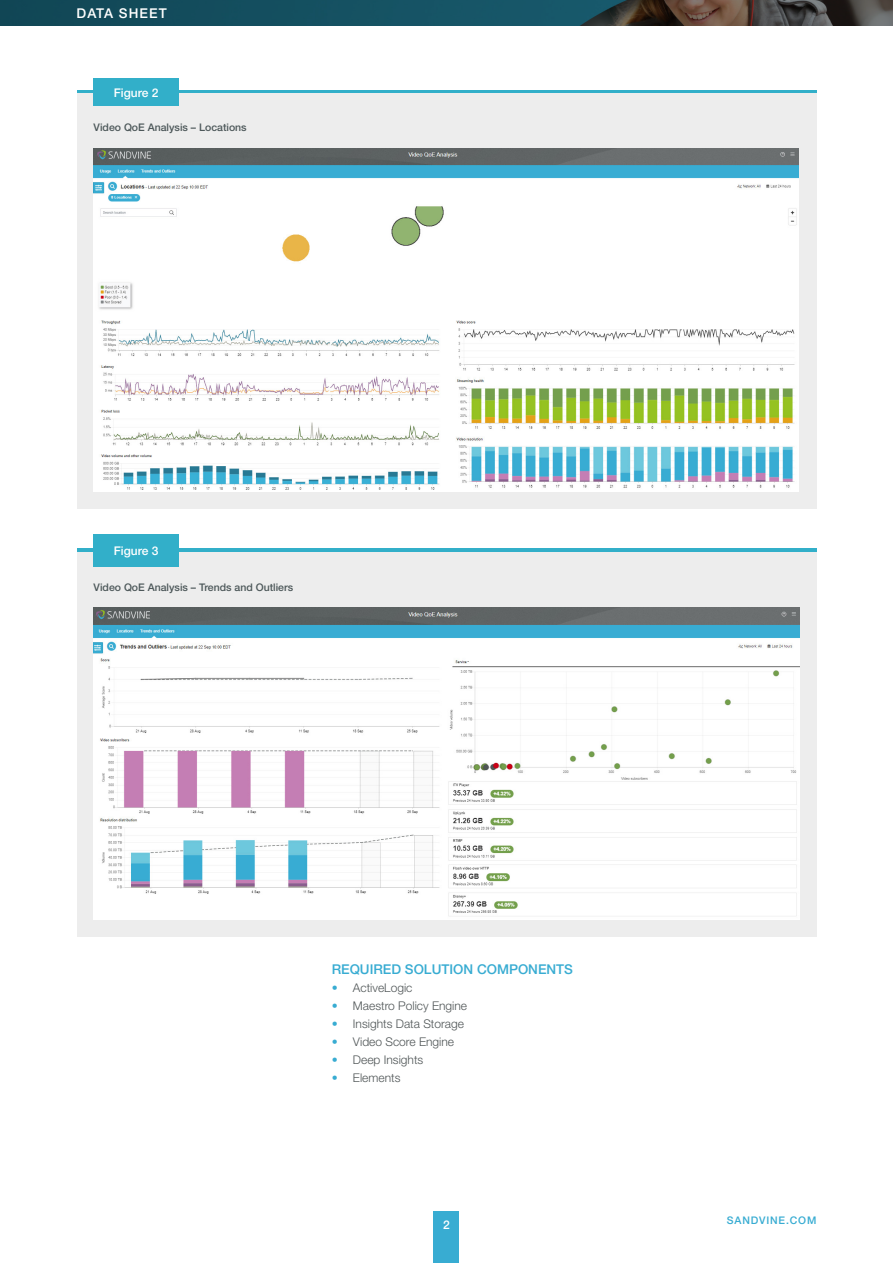
<style>
.page{position:relative;width:893px;height:1263px;background:#fff}
.page>*{position:absolute;margin:0;border:0;box-sizing:border-box;transform-origin:0 0}
.t1{font:500 13.5px "Helvetica Neue LT Pro";color:#38acd2}
.t2{font:500 13.5px "Helvetica Neue LT Pro";letter-spacing:.08em;color:#fff}
.t3{font:300 12px "Helvetica Neue LT Pro";color:#505657}
.t4{font:500 12px "Helvetica Neue LT Pro";color:#fff}
.t5{font:500 10.5px "Helvetica Neue LT Pro";color:#4c5759}
.t6{font:500 10.5px "Helvetica Neue LT Pro";letter-spacing:.08em;color:#38acd2}
.s1{color:#38acd2}
</style>
<div class="page">
<div style="left:434px;top:1212px;width:25px;height:51px;background:#38acd2"></div>
<svg style="left:0;top:0;width:893px;height:26px;background:#264a53"></svg>
<hr style="left:77px;top:91px;width:739px;height:3px;background:#32afc9">
<div style="left:77px;top:94px;width:739px;height:415px;background:#ededed"></div>
<div style="left:94px;top:79px;width:85px;height:27px;background:#32afc9"></div>
<img style="left:94px;top:149px;width:704px;height:343px">
<hr style="left:77px;top:549px;width:739px;height:3px;background:#32afc9">
<div style="left:77px;top:552px;width:739px;height:385px;background:#ededed"></div>
<div style="left:94px;top:534px;width:85px;height:33px;background:#32afc9"></div>
<img style="left:94px;top:608px;width:705px;height:311px">
<p class="t2" style="left:77px;top:5px;width:92px">DATA SHEET</p>
<p class="t4" style="left:114px;top:85px;width:46px">Figure 2</p>
<p class="t5" style="left:94px;top:121px;width:155px">Video QoE Analysis – Locations</p>
<p class="t4" style="left:114px;top:543px;width:46px">Figure 3</p>
<p class="t5" style="left:94px;top:581px;width:201px">Video QoE Analysis – Trends and Outliers</p>
<p class="t1" style="left:332px;top:960px;width:243px">REQUIRED SOLUTION COMPONENTS</p>
<p class="t3" style="left:332px;top:980px;width:82px"><span class="s1">•</span> ActiveLogic</p>
<p class="t3" style="left:332px;top:998px;width:137px"><span class="s1">•</span> Maestro Policy Engine</p>
<p class="t3" style="left:332px;top:1016px;width:134px"><span class="s1">•</span> Insights Data Storage</p>
<p class="t3" style="left:332px;top:1034px;width:124px"><span class="s1">•</span> Video Score Engine</p>
<p class="t3" style="left:332px;top:1052px;width:93px"><span class="s1">•</span> Deep Insights</p>
<p class="t3" style="left:332px;top:1070px;width:70px"><span class="s1">•</span> Elements</p>
<p class="t4" style="left:443px;top:1217px;width:8px">2</p>
<p class="t6" style="left:727px;top:1214px;width:91px">SANDVINE.COM</p>
</div>
